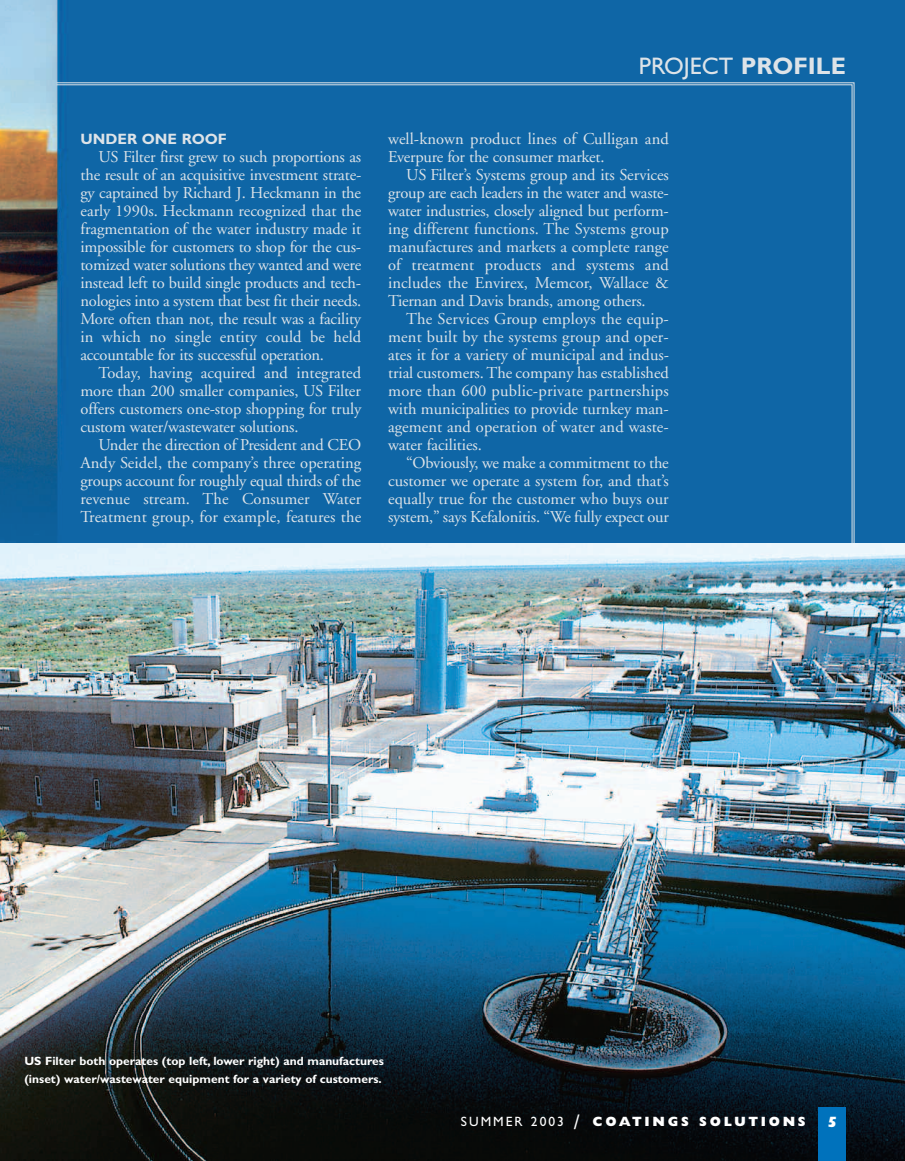
<style>
.page{position:relative;width:905px;height:1161px;background:#fff}
.page>*{position:absolute;margin:0;border:0;box-sizing:border-box;transform-origin:0 0}
.t1{font:24px "Gill Sans";color:#dde3e8}
.t2{font:16.5px/18px "Adobe Garamond";letter-spacing:-.005em;color:#dde3e8;text-align:justify}
.t3{font:700 15px "Gill Sans";color:#dde3e8}
.t4{font:800 15px "Gill Sans";color:#fff}
.t5{font:800 13.5px "Gill Sans";letter-spacing:.205em;color:#fff}
.t6{font:700 12px/18px "Gill Sans";color:#fff}
.s1{font-weight:700}
.s2{font-weight:400}
.s3{font-weight:400;font-size:21px}
</style>
<div class="page">
<img style="left:0;top:0;width:904px;height:543px">
<svg style="left:0;top:84px;width:852px;height:459px;background:#1466a3"></svg>
<img style="left:0;top:543px;width:904px;height:618px">
<img style="left:0;top:229px;width:57px;height:3px">
<div style="left:818px;top:1107px;width:27px;height:54px;background:#0072bc"></div>
<p class="t3" style="left:80px;top:133px;width:148px">UNDER ONE ROOF</p>
<p class="t2" style="left:80px;top:149px;width:282px;text-indent:18px">US Filter first grew to such proportions as the result of an acquisitive investment strate&shy;gy captained by Richard J. Heckmann in the early 1990s. Heckmann recognized that the fragmentation of the water industry made it impossible for customers to shop for the cus&shy;tomized water solutions they wanted and were instead left to build single products and tech&shy;nologies into a system that best fit their needs.<br>More often than not, the result was a facility in which no single entity could be held accountable for its successful operation.</p>
<p class="t2" style="left:80px;top:365px;width:282px;text-indent:18px">Today, having acquired and integrated more than 200 smaller companies, US Filter offers customers one-stop shopping for truly custom water/wastewater solutions.</p>
<p class="t2" style="left:80px;top:437px;width:282px;text-indent:18px">Under the direction of President and CEO Andy Seidel, the company’s three operating groups account for roughly equal thirds of the revenue stream. The Consumer Water Treatment group, for example, features the</p>
<h1 class="t1" style="left:638px;top:56px;width:208px">PROJECT <span class="s1">PROFILE</span></h1>
<p class="t2" style="left:388px;top:131px;width:282px">well-known product lines of Culligan and<br>Everpure for the consumer market.</p>
<p class="t2" style="left:388px;top:167px;width:282px;text-indent:18px">US Filter’s Systems group and its Services group are each leaders in the water and waste&shy;water industries, closely aligned but perform&shy;ing different functions. The Systems group manufactures and markets a complete range of treatment products and systems and includes the Envirex, Memcor, Wallace &amp; Tiernan and Davis brands, among others.</p>
<p class="t2" style="left:388px;top:311px;width:282px;text-indent:18px">The Services Group employs the equip&shy;ment built by the systems group and oper&shy;ates it for a variety of municipal and indus&shy;trial customers. The company has established more than 600 public-private partnerships with municipalities to provide turnkey man&shy;agement and operation of water and waste&shy;water facilities.</p>
<p class="t2" style="left:388px;top:455px;width:282px;text-indent:18px">“Obviously, we make a commitment to the customer we operate a system for, and that’s equally true for the customer who buys our system,” says Kefalonitis. “We fully expect our</p>
<p class="t6" style="left:24px;top:1053px;width:361px">US Filter both operates (top left, lower right) and manufactures (inset) water/wastewater equipment for a variety of customers.</p>
<p class="t5" style="left:461px;top:1117px;width:346px"><span class="s2">SUMMER 2003</span> <span class="s3">/</span> COATINGS SOLUTIONS</p>
<p class="t4" style="left:827px;top:1116px;width:12px">5</p>
</div>
